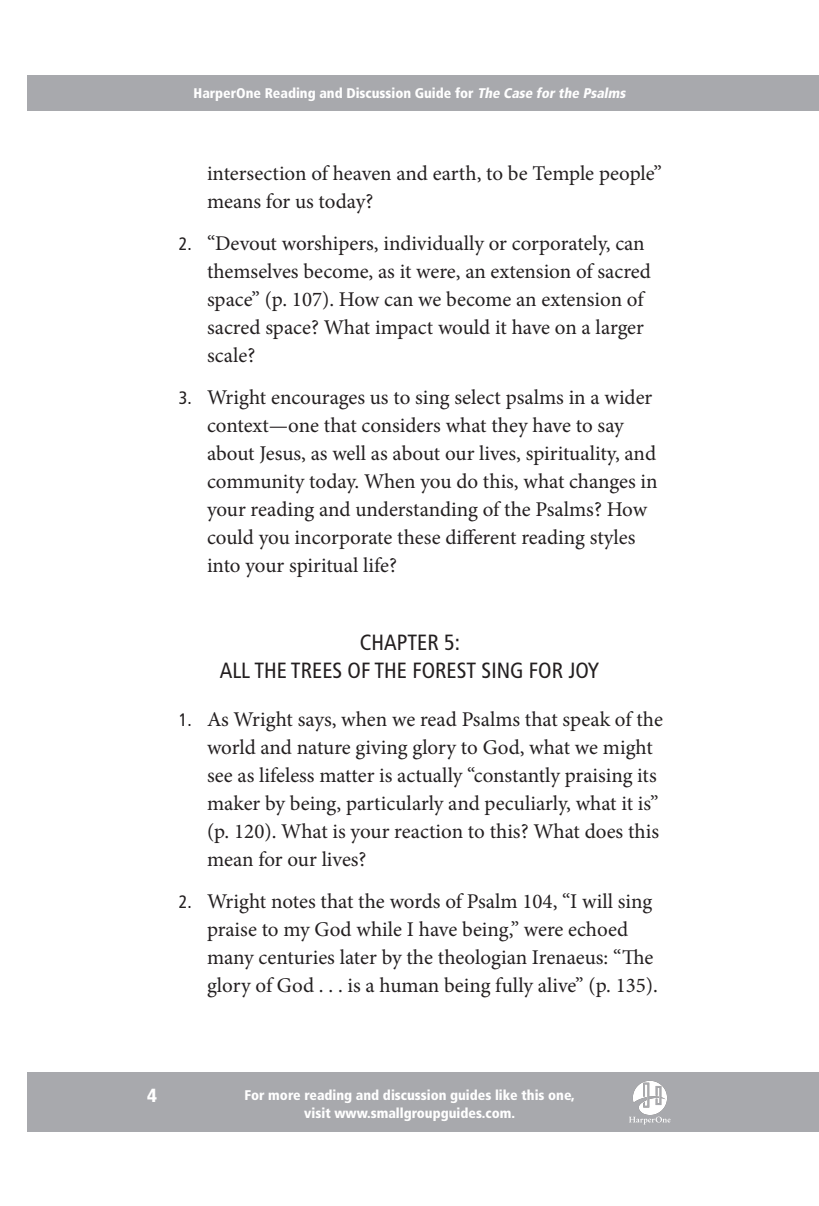
<style>
.page{position:relative;width:819px;height:1206px;background:#fff}
.page>*{position:absolute;margin:0;border:0;box-sizing:border-box;transform-origin:0 0}
.t1{font:condensed 22px/28px "Frutiger";color:#231f20;text-align:center}
.t2{font:21px/28px "Minion Pro";color:#231f20}
.t3{font:900 condensed 19px "Frutiger";color:#fff}
.t4{font:900 condensed 14px/18px "Frutiger";color:#fff;text-align:center}
.s1{font-style:italic}
.s2{font-family:"Frutiger";font-stretch:condensed;font-size:18px}
</style>
<div class="page">
<div style="left:27px;top:1073px;width:765px;height:59px;background:#a8a9ad"></div>
<div style="left:792px;top:75px;width:27px;height:36px;background:#a8a9ad"></div>
<div style="left:27px;top:75px;width:765px;height:36px;background:#a8a9ad"></div>
<div style="left:792px;top:1073px;width:27px;height:59px;background:#a8a9ad"></div>
<svg style="left:629px;top:1117px;width:42px;height:8px"></svg>
<img style="left:633px;top:1081px;width:34px;height:34px">
<p class="t4" style="left:194px;top:84px;width:436px">HarperOne Reading and Discussion Guide for <span class="s1">The Case forthe Psalms</span></p>
<p class="t2" style="left:207px;top:160px;width:457px">intersection of heaven and earth, to be Temple people” means for us today?</p>
<p class="t2" style="left:207px;top:230px;width:446px;text-indent:-28px"><span class="s2">2.</span> “Devout worshipers, individually or corporately, can themselves become, as it were, an extension of sacred space” (p. 107). How can we become an extension of sacred space? What impact would it have on a larger scale?</p>
<p class="t2" style="left:207px;top:384px;width:452px;text-indent:-28px"><span class="s2">3.</span> Wright encourages us to sing select psalms in a wider context—one that considers what they have to say about Jesus, as well as about our lives, spirituality, and community today. When you do this, what changes in your reading and understanding of the Psalms? How could you incorporate these different reading styles into your spiritual life?</p>
<p class="t1" style="left:220px;top:629px;width:381px">CHAPTER 5:<br>ALL THE TREES OF THE FOREST SI NG FOR JOY</p>
<p class="t2" style="left:207px;top:706px;width:457px;text-indent:-28px"><span class="s2">1.</span> As Wright says, when we read Psalms that speak of the world and nature giving glory to God, what we might see as lifeless matter is actually “constantly praising its maker by being, particularly and peculiarly, what it is” (p. 120). What is your reaction to this? What does this mean for our lives?</p>
<p class="t2" style="left:207px;top:888px;width:452px;text-indent:-28px"><span class="s2">2.</span> Wright notes that the words of Psalm 104, “I will sing praise to my God while I have being,” were echoed many centuries later by the theologian Irenaeus: “The glory of God . . . is a human being fully alive” (p. 135).</p>
<p class="t3" style="left:147px;top:1084px;width:11px">4</p>
<p class="t4" style="left:245px;top:1086px;width:332px">For more reading and discussion guides like this one, visit www.smallgroupguides.com.</p>
</div>
